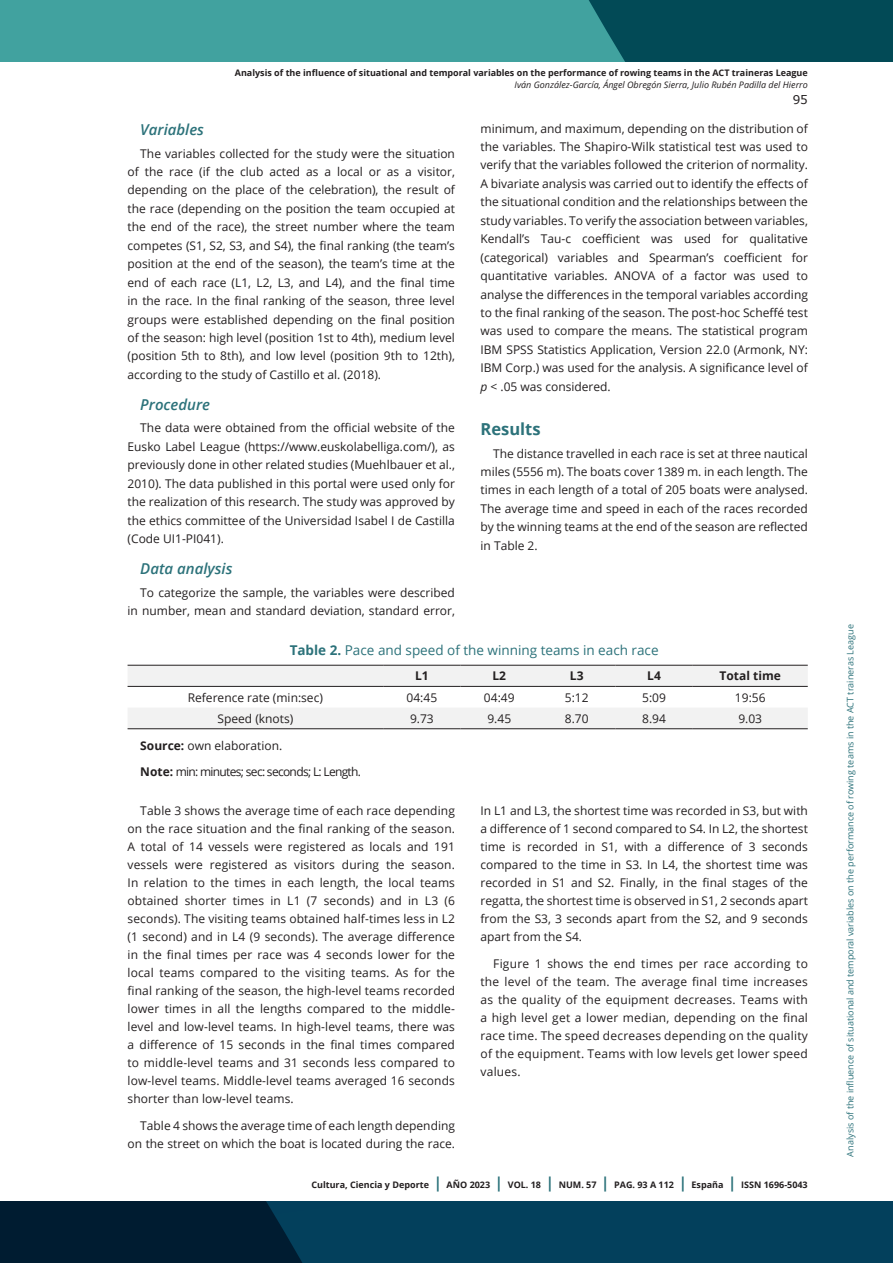
<style>
.page{position:relative;width:893px;height:1263px;background:#fff}
.page>*{position:absolute;margin:0;border:0;box-sizing:border-box;transform-origin:0 0}
.subtitulo_H3{font:700 16.5px "Open Sans";color:#2c727a}
.subtitulo_2_H3{font:italic 600 15px "Open Sans";color:#2c727a}
.titulo_tablas_imagen{font:13.5px "Open Sans";color:#2c727a}
.Cuerpo_de_texto_P{font:12px/18.5px "Open Sans";color:#231f20;text-align:justify}
.Cuerpo_tablas{font:12px "Open Sans";color:#231f20}
.Cuerpo_de_texto_P-2{font:12px "Open Sans";letter-spacing:-.055em;color:#231f20}
.Cuerpo_tablas-2{font:700 12px "Open Sans";color:#231f20}
.t1{font:12px "Verdana";color:#231f20}
.t2{font:700 9px "Open Sans";color:#231f20}
.t3{font:9px "Open Sans";color:#2c727a}
.t4{font:italic 9px "Open Sans";color:#231f20}
.s1{font-style:italic}
.s2{font-weight:700}
.s3{font-size:15px;color:#2c727a}
</style>
<div class="page">
<svg style="left:0;top:1201px;width:893px;height:62px;background:#02344e"></svg>
<div style="left:0;top:0;width:893px;height:62px;background:#41a29f"></div>
<div style="left:589px;top:0;width:304px;height:62px;background:#024a56"></div>
<div style="left:128px;top:666px;width:680px;height:20px;background:#f2f2f2"></div>
<div style="left:128px;top:708px;width:680px;height:20px;background:#f2f2f2"></div>
<hr style="left:128px;top:665px;width:255px;height:1px;background:#231f20">
<hr style="left:383px;top:665px;width:78px;height:1px;background:#231f20">
<hr style="left:461px;top:665px;width:77px;height:1px;background:#231f20">
<hr style="left:538px;top:665px;width:77px;height:1px;background:#231f20">
<hr style="left:615px;top:665px;width:78px;height:1px;background:#231f20">
<hr style="left:693px;top:665px;width:115px;height:1px;background:#231f20">
<hr style="left:128px;top:686px;width:255px;height:1px;background:#231f20">
<hr style="left:383px;top:686px;width:78px;height:1px;background:#231f20">
<hr style="left:461px;top:686px;width:77px;height:1px;background:#231f20">
<hr style="left:538px;top:686px;width:77px;height:1px;background:#231f20">
<hr style="left:615px;top:686px;width:78px;height:1px;background:#231f20">
<hr style="left:693px;top:686px;width:115px;height:1px;background:#231f20">
<hr style="left:128px;top:728px;width:255px;height:1px;background:#231f20">
<hr style="left:383px;top:728px;width:78px;height:1px;background:#231f20">
<hr style="left:461px;top:728px;width:77px;height:1px;background:#231f20">
<hr style="left:538px;top:728px;width:77px;height:1px;background:#231f20">
<hr style="left:615px;top:728px;width:78px;height:1px;background:#231f20">
<hr style="left:693px;top:728px;width:115px;height:1px;background:#231f20">
<p class="t2" style="left:235px;top:67px;width:574px">Analysis of the influence of situational and temporal variables on the performance of rowing teams in the ACT traineras League</p>
<p class="t4" style="left:515px;top:79px;width:295px">Iván González-García, Ángel Obregón Sierra, Julio Rubén Padilla del Hierro</p>
<p class="t1" style="left:793px;top:91px;width:17px">95</p>
<p class="Cuerpo_de_texto_P" style="left:480px;top:119px;width:329px">minimum, and maximum, depending on the distribution of the variables. The Shapiro-Wilk statistical test was used to verify that the variables followed the criterion of normality.<br>A bivariate analysis was carried out to identify the effects of the situational condition and the relationships between the study variables. To verify the association between variables, Kendall’s Tau-c coefficient was used for qualitative (categorical) variables and Spearman’s coefficient for quantitative variables. ANOVA of a factor was used to analyse the differences in the temporal variables according to the final ranking of the season. The post-hoc Scheffé test was used to compare the means. The statistical program IBM SPSS Statistics Application, Version 22.0 (Armonk, NY:<br>IBM Corp.) was used for the analysis. A significance level of <span class="s1">p</span> &lt; .05 was considered.</p>
<p class="subtitulo_H3" style="left:480px;top:417px;width:62px">Results</p>
<p class="Cuerpo_de_texto_P" style="left:480px;top:444px;width:329px;text-indent:13px">The distance travelled in each race is set at three nautical miles (5556 m). The boats cover 1389 m. in each length. The times in each length of a total of 205 boats were analysed.<br>The average time and speed in each of the races recorded by the winning teams at the end of the season are reflected in Table 2.</p>
<p class="subtitulo_2_H3" style="left:140px;top:119px;width:65px">Variables</p>
<p class="Cuerpo_de_texto_P" style="left:128px;top:144px;width:329px;text-indent:13px">The variables collected for the study were the situation of the race (if the club acted as a local or as a visitor, depending on the place of the celebration), the result of the race (depending on the position the team occupied at the end of the race), the street number where the team competes (S1, S2, S3, and S4), the final ranking (the team’s position at the end of the season), the team’s time at the end of each race (L1, L2, L3, and L4), and the final time in the race. In the final ranking of the season, three level groups were established depending on the final position of the season: high level (position 1st to 4th), medium level (position 5th to 8th), and low level (position 9th to 12th), according to the study of Castillo et al. (2018).</p>
<p class="subtitulo_2_H3" style="left:140px;top:394px;width:71px">Procedure</p>
<p class="Cuerpo_de_texto_P" style="left:128px;top:418px;width:329px;text-indent:13px">The data were obtained from the official website of the Eusko Label League (https://www.euskolabelliga.com/), as previously done in other related studies (Muehlbauer et al., 2010). The data published in this portal were used only for the realization of this research. The study was approved by the ethics committee of the Universidad Isabel I de Castilla (Code UI1-PI041).</p>
<p class="subtitulo_2_H3" style="left:140px;top:559px;width:94px">Data analysis</p>
<p class="Cuerpo_de_texto_P" style="left:128px;top:583px;width:329px;text-align:right">To categorize the sample, the variables were described in number, mean and standard deviation, standard error,</p>
<p class="titulo_tablas_imagen" style="left:290px;top:640px;width:370px"><span class="s2">Table 2.</span> Pace and speed of the winning teams in each race</p>
<p class="Cuerpo_tablas-2" style="left:415px;top:667px;width:15px">L1</p>
<p class="Cuerpo_tablas-2" style="left:492px;top:667px;width:15px">L2</p>
<p class="Cuerpo_tablas-2" style="left:570px;top:667px;width:15px">L3</p>
<p class="Cuerpo_tablas-2" style="left:647px;top:667px;width:15px">L4</p>
<p class="Cuerpo_tablas-2" style="left:720px;top:667px;width:63px">Total time</p>
<p class="Cuerpo_tablas" style="left:188px;top:689px;width:137px">Reference rate (min:sec)</p>
<p class="Cuerpo_tablas" style="left:407px;top:689px;width:32px">04:45</p>
<p class="Cuerpo_tablas" style="left:484px;top:689px;width:32px">04:49</p>
<p class="Cuerpo_tablas" style="left:565px;top:689px;width:25px">5:12</p>
<p class="Cuerpo_tablas" style="left:642px;top:689px;width:25px">5:09</p>
<p class="Cuerpo_tablas" style="left:735px;top:689px;width:32px">19:56</p>
<p class="Cuerpo_tablas" style="left:217px;top:710px;width:77px">Speed (knots)</p>
<p class="Cuerpo_tablas" style="left:410px;top:710px;width:25px">9.73</p>
<p class="Cuerpo_tablas" style="left:487px;top:710px;width:25px">9.45</p>
<p class="Cuerpo_tablas" style="left:565px;top:710px;width:25px">8.70</p>
<p class="Cuerpo_tablas" style="left:642px;top:710px;width:25px">8.94</p>
<p class="Cuerpo_tablas" style="left:738px;top:710px;width:25px">9.03</p>
<p class="Cuerpo_de_texto_P" style="left:140px;top:736px;width:143px"><span class="s2">Source:</span> own elaboration.</p>
<p class="Cuerpo_de_texto_P-2" style="left:140px;top:763px;width:222px"><span class="s2">Note:</span> min: minutes; sec: seconds; L: Length.</p>
<p class="Cuerpo_de_texto_P" style="left:128px;top:801px;width:329px;line-height:18px;text-indent:13px">Table 3 shows the average time of each race depending on the race situation and the final ranking of the season.<br>A total of 14 vessels were registered as locals and 191 vessels were registered as visitors during the season.<br>In relation to the times in each length, the local teams obtained shorter times in L1 (7 seconds) and in L3 (6 seconds). The visiting teams obtained half-times less in L2 (1 second) and in L4 (9 seconds). The average difference in the final times per race was 4 seconds lower for the local teams compared to the visiting teams. As for the final ranking of the season, the high-level teams recorded lower times in all the lengths compared to the middle&shy;level and low-level teams. In high-level teams, there was a difference of 15 seconds in the final times compared to middle-level teams and 31 seconds less compared to low-level teams. Middle-level teams averaged 16 seconds shorter than low-level teams.</p>
<p class="Cuerpo_de_texto_P" style="left:128px;top:1116px;width:329px;line-height:18px;text-align:right">Table 4 shows the average time of each length depending on the street on which the boat is located during the race.</p>
<p class="Cuerpo_de_texto_P" style="left:480px;top:801px;width:329px;line-height:18px">In L1 and L3, the shortest time was recorded in S3, but with a difference of 1 second compared to S4. In L2, the shortest time is recorded in S1, with a difference of 3 seconds compared to the time in S3. In L4, the shortest time was recorded in S1 and S2. Finally, in the final stages of the regatta, the shortest time is observed in S1, 2 seconds apart from the S3, 3 seconds apart from the S2, and 9 seconds apart from the S4.</p>
<p class="Cuerpo_de_texto_P" style="left:480px;top:954px;width:329px;line-height:18px;text-indent:13px">Figure 1 shows the end times per race according to the level of the team. The average final time increases as the quality of the equipment decreases. Teams with a high level get a lower median, depending on the final race time. The speed decreases depending on the quality of the equipment. Teams with low levels get lower speed values.</p>
<p class="t2" style="left:311px;top:1179px;width:498px">Cultura, Ciencia y Deporte <span class="s3">|</span> AÑO 2023 <span class="s3">|</span> VOL. 18 <span class="s3">|</span> NUM. 57 <span class="s3">|</span> PAG. 93 A 112 <span class="s3">|</span> España <span class="s3">|</span> ISSN 1696-5043</p>
<p class="t3" style="left:844px;top:1156px;width:534px;rotate:-90deg">Analysis of the influence of situational and temporal variables on the performance of rowing teams in the ACT traineras League</p>
</div>
